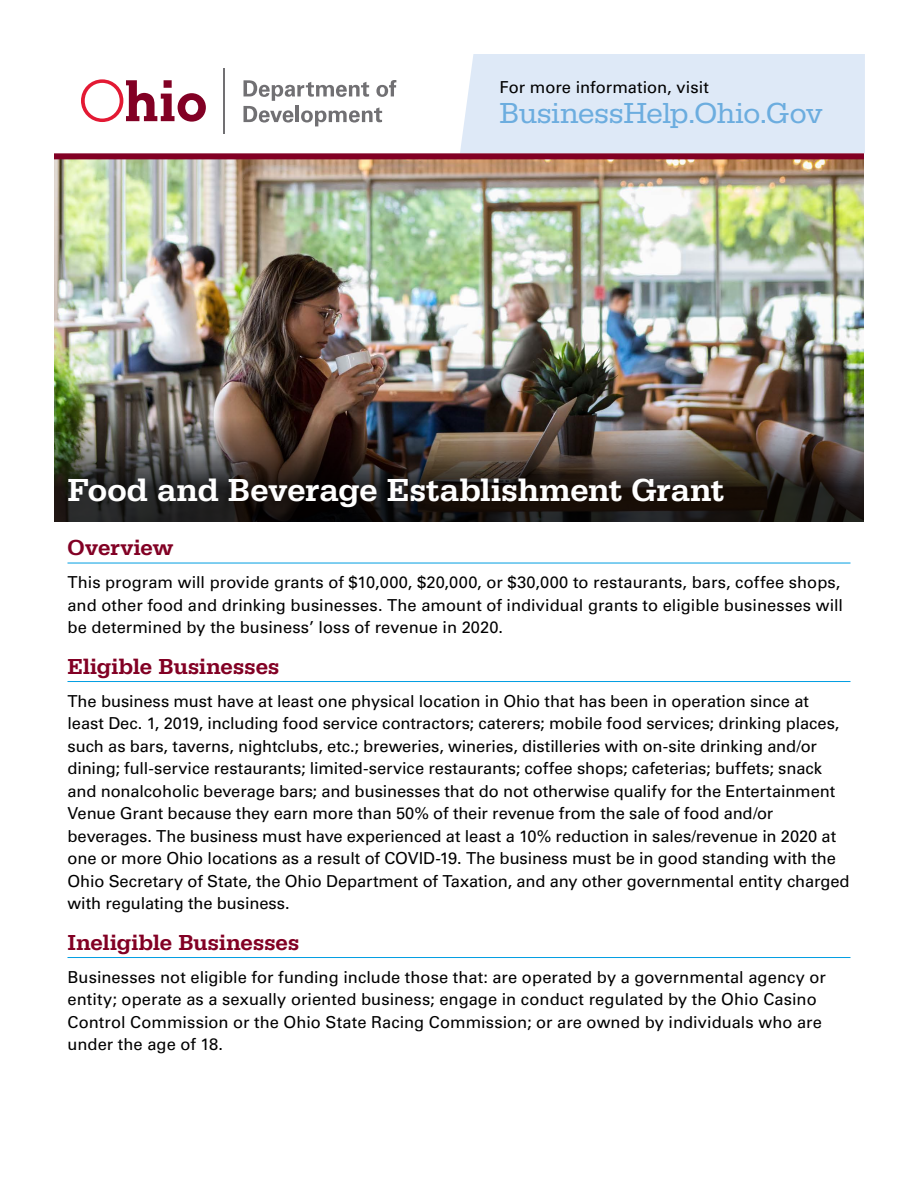
<style>
.page{position:relative;width:918px;height:1188px;background:#fff}
.page>*{position:absolute;margin:0;border:0;box-sizing:border-box;transform-origin:0 0}
.t1{font:500 33px "Serifa";color:#fff}
.t2{font:30px "Serifa";letter-spacing:-.005em;color:#6caddf}
.subtitle_-_span_all{font:500 22.5px "Serifa";letter-spacing:.005em;color:#820024}
.body_-_span_all{font:16.5px/22.5px "Univers LT Pro 55 Roman";letter-spacing:-.005em;color:#000}
</style>
<div class="page">
<div style="left:460px;top:54px;width:405px;height:99px;background:#dee9f7"></div>
<svg style="left:81px;top:79px;width:125px;height:43px"></svg>
<hr style="left:224px;top:69px;width:1px;height:65px;background:#717073">
<svg style="left:244px;top:80px;width:152px;height:46px"></svg>
<img style="left:54px;top:159px;width:810px;height:239px">
<hr style="left:68px;top:563px;width:782px;height:1px;background:#009ee2">
<hr style="left:68px;top:681px;width:782px;height:1px;background:#009ee2">
<hr style="left:68px;top:957px;width:782px;height:1px;background:#009ee2">
<img style="left:54px;top:398px;width:810px;height:124px">
<div style="left:54px;top:153px;width:810px;height:6px;background:#820024"></div>
<p class="body_-_span_all" style="left:499px;top:76px;width:211px">For more information, visit</p>
<p class="t2" style="left:499px;top:96px;width:325px">BusinessHelp.Ohio.Gov</p>
<p class="t1" style="left:68px;top:471px;width:658px">Food and Beverage Establishment Grant</p>
<p class="subtitle_-_span_all" style="left:68px;top:534px;width:107px">Overview</p>
<p class="body_-_span_all" style="left:68px;top:571px;width:777px">This program will provide grants of $10,000, $20,000, or $30,000 to restaurants, bars, coffee shops, and other food and drinking businesses. The amount of individual grants to eligible businesses will be determined by the business’ loss of revenue in 2020.</p>
<p class="subtitle_-_span_all" style="left:68px;top:653px;width:213px">Eligible Businesses</p>
<p class="body_-_span_all" style="left:68px;top:690px;width:784px">The business must have at least one physical location in Ohio that has been in operation since at least Dec. 1, 2019, including food service contractors; caterers; mobile food services; drinking places, such as bars, taverns, nightclubs, etc.; breweries, wineries, distilleries with on-site drinking and/or dining; full-service restaurants; limited-service restaurants; coffee shops; cafeterias; buffets; snack and nonalcoholic beverage bars; and businesses that do not otherwise qualify for the Entertainment Venue Grant because they earn more than 50% of their revenue from the sale of food and/or beverages. The business must have experienced at least a 10% reduction in sales/revenue in 2020 at one or more Ohio locations as a result of COVID-19. The business must be in good standing with the Ohio Secretary of State, the Ohio Department of Taxation, and any other governmental entity charged with regulating the business.</p>
<p class="subtitle_-_span_all" style="left:68px;top:929px;width:233px">Ineligible Businesses</p>
<p class="body_-_span_all" style="left:68px;top:966px;width:760px">Businesses not eligible for funding include those that: are operated by a governmental agency or entity; operate as a sexually oriented business; engage in conduct regulated by the Ohio Casino Control Commission or the Ohio State Racing Commission; or are owned by individuals who are under the age of 18.</p>
</div>
